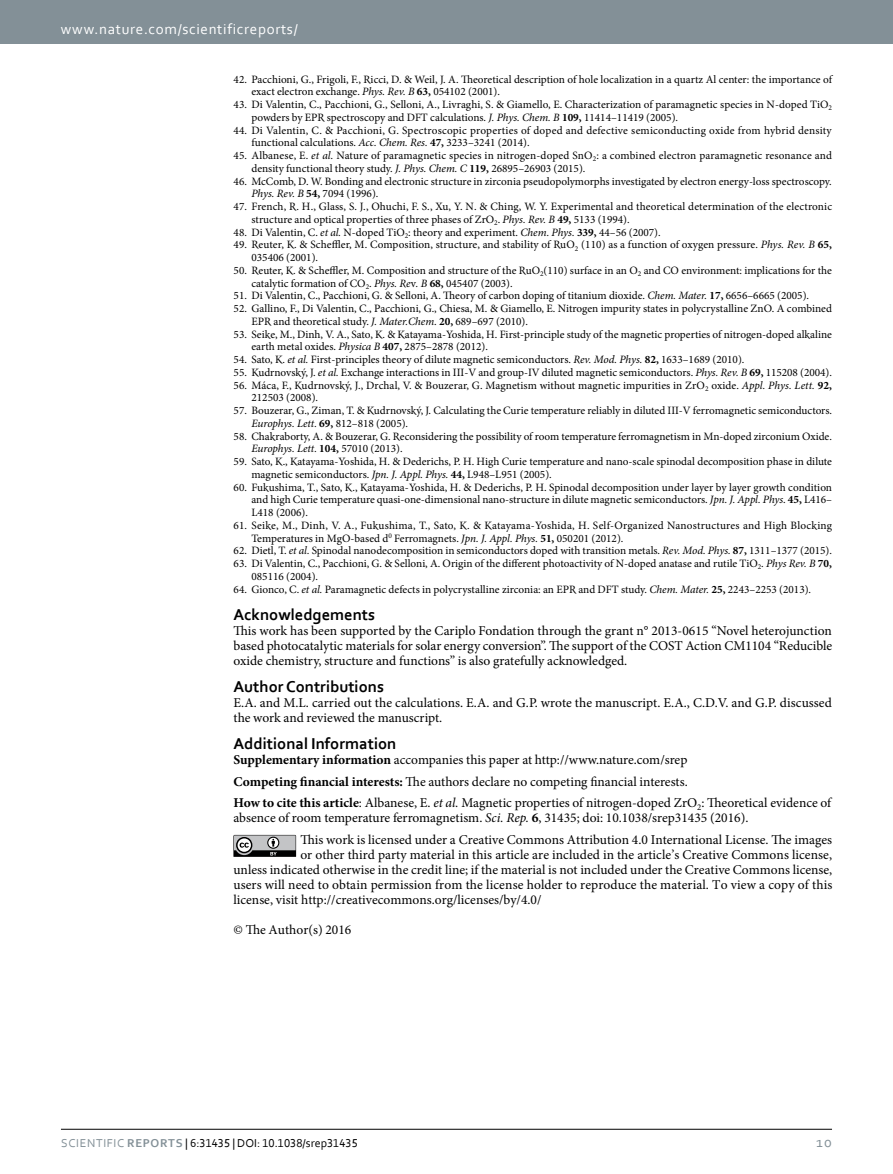
<style>
.page{position:relative;width:893px;height:1174px;background:#fff}
.page>*{position:absolute;margin:0;border:0;box-sizing:border-box;transform-origin:0 0}
.t1{font:700 16.5px "Corbel";color:#000}
.t2{font:15px "Corbel";letter-spacing:.045em;color:#fff}
.t3{font:15px "Corbel";color:#839097}
.t4{font:13.5px/15px "Minion Pro";color:#000}
.t5{font:12px "Corbel";color:#000}
.t6{font:11.25px/12.8px "Minion Pro";color:#000}
.s1{font-style:italic}
.s2{font-weight:700}
.s3{color:#839097}
.s4{font-weight:700;color:#839097}
</style>
<div class="page">
<div style="left:0;top:0;width:893px;height:43px;background:#839097"></div>
<hr style="left:61px;top:1129px;width:771px;height:1px;background:#000">
<svg style="left:233px;top:835px;width:63px;height:22px"></svg>
<h2 class="t2" style="left:61px;top:19px;width:238px">www.nature.com/scientificreports/</h2>
<p class="t6" style="left:251px;top:73px;width:582px;text-indent:-18px">42. Pacchioni, G., Frigoli, F., Ricci, D. &amp; Weil, J. A. Theoretical description of hole localization in a quartz Al center: the importance of exact electron exchange. <span class="s1">Phys. Rev. B</span> <span class="s2">63,</span> 054102 (2001).</p>
<p class="t6" style="left:251px;top:98px;width:582px;text-indent:-18px">43. Di Valentin, C., Pacchioni, G., Selloni, A., Livraghi, S. &amp; Giamello, E. Characterization of paramagnetic species in N-doped TiO<sub>2 </sub>powders by EPR spectroscopy and DFT calculations. <span class="s1">J. Phys. Chem. B</span> <span class="s2">109,</span> 11414–11419 (2005).</p>
<p class="t6" style="left:251px;top:124px;width:582px;text-indent:-18px">44. Di Valentin, C. &amp; Pacchioni, G. Spectroscopic properties of doped and defective semiconducting oxide from hybrid density functional calculations. <span class="s1">Acc. Chem. Res.</span> <span class="s2">47,</span> 3233–3241 (2014).</p>
<p class="t6" style="left:251px;top:149px;width:582px;text-indent:-18px">45. Albanese, E. <span class="s1">et al.</span> Nature of paramagnetic species in nitrogen-doped SnO<sub>2</sub>: a combined electron paramagnetic resonance and density functional theory study. <span class="s1">J. Phys. Chem. C</span> <span class="s2">119,</span> 26895–26903 (2015).</p>
<p class="t6" style="left:251px;top:175px;width:582px;text-indent:-18px">46. McComb, D. W. Bonding and electronic structure in zirconia pseudopolymorphs investigated by electron energy-loss spectroscopy.<br><span class="s1">Phys. Rev. B</span> <span class="s2">54,</span> 7094 (1996).</p>
<p class="t6" style="left:251px;top:200px;width:582px;text-indent:-18px">47. French, R. H., Glass, S. J., Ohuchi, F. S., Xu, Y. N. &amp; Ching, W. Y. Experimental and theoretical determination of the electronic structure and optical properties of three phases of ZrO<sub>2</sub>. <span class="s1">Phys. Rev. B</span> <span class="s2">49,</span> 5133 (1994).</p>
<p class="t6" style="left:234px;top:226px;width:429px">48. Di Valentin, C. <span class="s1">et al.</span> N-doped TiO<sub>2</sub>: theory and experiment. <span class="s1">Chem. Phys.</span> <span class="s2">339,</span> 44–56 (2007).</p>
<p class="t6" style="left:251px;top:238px;width:582px;text-indent:-18px">49. Reuter, K. &amp; Scheffler, M. Composition, structure, and stability of RuO<sub>2</sub> (110) as a function of oxygen pressure. <span class="s1">Phys. Rev. B</span> <span class="s2">65,<br></span>035406 (2001).</p>
<p class="t6" style="left:251px;top:264px;width:582px;text-indent:-18px">50. Reuter, K. &amp; Scheffler, M. Composition and structure of the RuO<sub>2</sub>(110) surface in an O<sub>2</sub> and CO environment: implications for the catalytic formation of CO<sub>2</sub>. <span class="s1">Phys. Re</span>v<span class="s1">. B</span> <span class="s2">68,</span> 045407 (2003).</p>
<p class="t6" style="left:234px;top:289px;width:577px">51. Di Valentin, C., Pacchioni, G. &amp; Selloni, A. Theory of carbon doping of titanium dioxide. <span class="s1">Chem. Mater.</span> <span class="s2">17,</span> 6656–6665 (2005).</p>
<p class="t6" style="left:251px;top:302px;width:582px;text-indent:-18px">52. Gallino, F., Di Valentin, C., Pacchioni, G., Chiesa, M. &amp; Giamello, E. Nitrogen impurity states in polycrystalline ZnO. A combined<br>EPR and theoretical study. <span class="s1">J. Mater.Chem</span>. <span class="s2">20,</span> 689–697 (2010).</p>
<p class="t6" style="left:251px;top:328px;width:582px;text-indent:-18px">53. Seike, M., Dinh, V. A., Sato, K. &amp; Katayama-Yoshida, H. First-principle study of the magnetic properties of nitrogen-doped alkaline earth metal oxides. <span class="s1">Physica B</span> <span class="s2">407,</span> 2875–2878 (2012).</p>
<p class="t6" style="left:234px;top:353px;width:512px">54. Sato, K. <span class="s1">et al.</span> First-principles theory of dilute magnetic semiconductors. <span class="s1">Rev. Mod. Phys.</span> <span class="s2">82,</span> 1633–1689 (2010).</p>
<p class="t6" style="left:234px;top:366px;width:600px">55. Kudrnovský, J. <span class="s1">et al.</span> Exchange interactions in III-V and group-IV diluted magnetic semiconductors. <span class="s1">Phys. Rev. B</span> <span class="s2">69,</span> 115208 (2004).</p>
<p class="t6" style="left:251px;top:379px;width:582px;text-indent:-18px">56. Máca, F., Kudrnovský, J., Drchal, V. &amp; Bouzerar, G. Magnetism without magnetic impurities in ZrO<sub>2</sub> oxide. <span class="s1">Appl. Phys. Lett.</span> <span class="s2">92,<br></span>212503 (2008).</p>
<p class="t6" style="left:251px;top:404px;width:582px;text-indent:-18px">57. Bouzerar, G., Ziman, T. &amp; Kudrnovský, J. Calculating the Curie temperature reliably in diluted III-V ferromagnetic semiconductors.<br><span class="s1">Europhys. Lett.</span> <span class="s2">69,</span> 812–818 (2005).</p>
<p class="t6" style="left:251px;top:430px;width:582px;text-indent:-18px">58. Chakraborty, A. &amp; Bouzerar, G. Reconsidering the possibility of room temperature ferromagnetism in Mn-doped zirconium Oxide.<br><span class="s1">Europhys. Lett.</span> <span class="s2">104,</span> 57010 (2013).</p>
<p class="t6" style="left:251px;top:455px;width:582px;text-indent:-18px">59. Sato, K., Katayama-Yoshida, H. &amp; Dederichs, P. H. High Curie temperature and nano-scale spinodal decomposition phase in dilute magnetic semiconductors. <span class="s1">Jpn. J. Appl. Phys.</span> <span class="s2">44,</span> L948–L951 (2005).</p>
<p class="t6" style="left:251px;top:481px;width:582px;text-align:justify;text-indent:-18px">60. Fukushima, T., Sato, K., Katayama-Yoshida, H. &amp; Dederichs, P. H. Spinodal decomposition under layer by layer growth condition and high Curie temperature quasi-one-dimensional nano-structure in dilute magnetic semiconductors. <span class="s1">Jpn. J. Appl. Phys</span>. <span class="s2">45,</span> L416– L418 (2006).</p>
<p class="t6" style="left:251px;top:519px;width:582px;text-indent:-18px">61. Seike, M., Dinh, V. A., Fukushima, T., Sato, K. &amp; Katayama-Yoshida, H. Self-Organized Nanostructures and High Blocking<br>Temperatures in MgO-based d<sup>0</sup> Ferromagnets. <span class="s1">Jpn. J. Appl. Phys.</span> <span class="s2">51,</span> 050201 (2012).</p>
<p class="t6" style="left:234px;top:544px;width:600px">62. Dietl, T. <span class="s1">et al.</span> Spinodal nanodecomposition in semiconductors doped with transition metals. <span class="s1">Rev. Mod. Phys.</span> <span class="s2">87,</span> 1311–1377 (2015).</p>
<p class="t6" style="left:251px;top:557px;width:582px;text-indent:-18px">63. Di Valentin, C., Pacchioni, G. &amp; Selloni, A. Origin of the different photoactivity of N-doped anatase and rutile TiO<sub>2</sub>. <span class="s1">Phys Rev. B</span> <span class="s2">70,<br></span>085116 (2004).</p>
<p class="t6" style="left:234px;top:583px;width:579px">64. Gionco, C. <span class="s1">et al.</span> Paramagnetic defects in polycrystalline zirconia: an EPR and DFT study. <span class="s1">Chem. Mater.</span> <span class="s2">25,</span> 2243–2253 (2013).</p>
<h1 class="t1" style="left:233px;top:604px;width:143px">Acknowledgements</h1>
<p class="t4" style="left:233px;top:623px;width:600px;text-align:justify">This work has been supported by the Cariplo Fondation through the grant n° 2013-0615 “Novel heterojunction based photocatalytic materials for solar energy conversion”. The support of the COST Action CM1104 “Reducible oxide chemistry, structure and functions” is also gratefully acknowledged.</p>
<h1 class="t1" style="left:233px;top:676px;width:152px">Author Contributions</h1>
<p class="t4" style="left:233px;top:695px;width:600px">E.A. and M.L. carried out the calculations. E.A. and G.P. wrote the manuscript. E.A., C.D.V. and G.P. discussed the work and reviewed the manuscript.</p>
<h1 class="t1" style="left:233px;top:733px;width:164px">Additional Information</h1>
<p class="t4" style="left:233px;top:748px;width:599px;line-height:21.8px"><span class="s2">Supplementary information</span> accompanies this paper at http://www.nature.com/srep<br><span class="s2">Competing financial interests:</span> The authors declare no competing financial interests.<br><span class="s2">How to cite this article</span>: Albanese, E. <span class="s1">et al.</span> Magnetic properties of nitrogen-doped ZrO<sub>2</sub>: Theoretical evidence of</p>
<p class="t4" style="left:300px;top:807px;width:533px;line-height:21.8px;text-indent:-67px">absence of room temperature ferromagnetism. <span class="s1">Sci. Rep.</span> <span class="s2">6</span>, 31435; doi: 10.1038/srep31435 (2016).<br>This work is licensed under a Creative Commons Attribution 4.0 International License. The images</p>
<p class="t4" style="left:233px;top:847px;width:600px;text-align:justify;text-indent:67px">or other third party material in this article are included in the article’s Creative Commons license, unless indicated otherwise in the credit line; if the material is not included under the Creative Commons license, users will need to obtain permission from the license holder to reproduce the material. To view a copy of this license, visit http://creativecommons.org/licenses/by/4.0/</p>
<p class="t4" style="left:233px;top:922px;width:119px">© The Author(s) 2016</p>
<p class="t5" style="left:61px;top:1135px;width:298px"><span class="s3">Scientific</span> <span class="s4">Reports</span> | 6:31435 | DOI: 10.1038/srep31435</p>
<h2 class="t3" style="left:816px;top:1132px;width:17px">10</h2>
</div>
